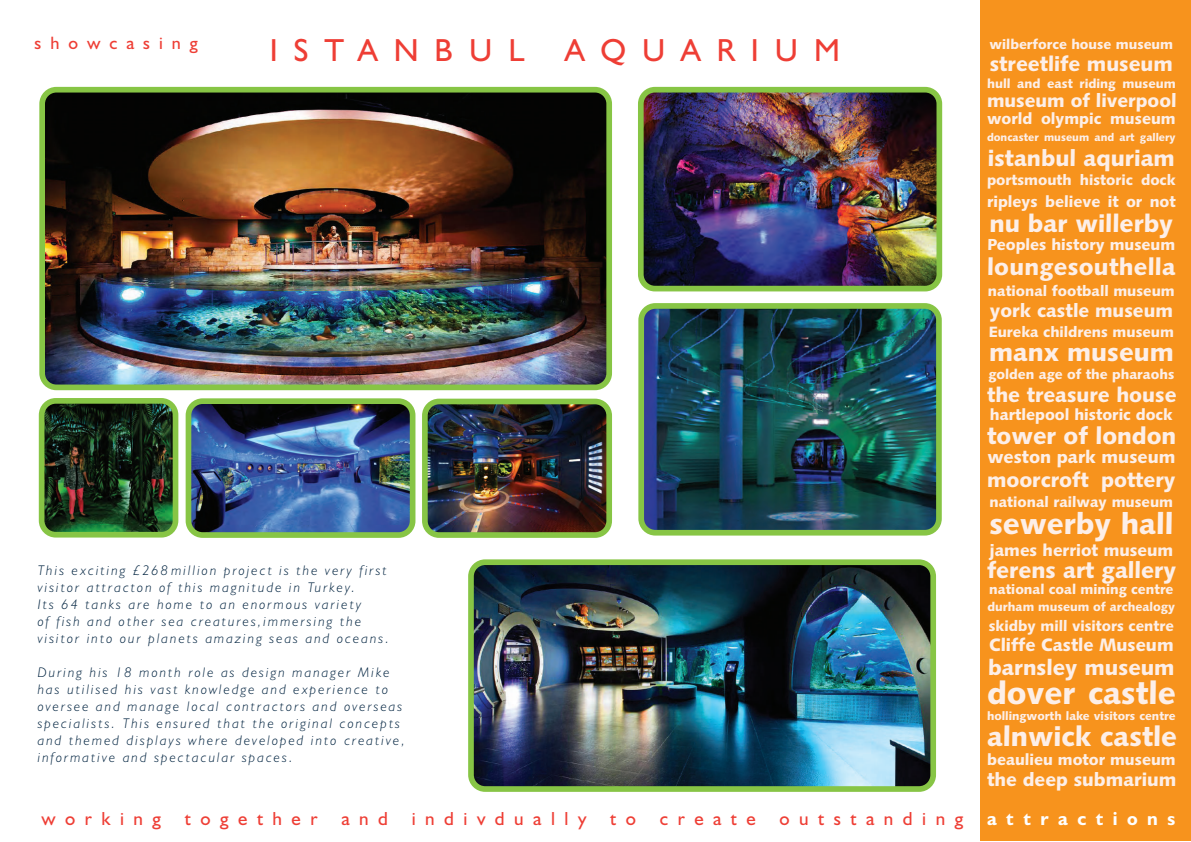
<style>
.page{position:relative;width:1191px;height:842px;background:#fff}
.page>*{position:absolute;margin:0;border:0;box-sizing:border-box;transform-origin:0 0}
.t1{font:32px "Humanist 521 BT";letter-spacing:.5em;color:#ee3e35}
.t2{font:32px "Humanist 531 BT Black A";color:#fdefe8}
.t3{font:30px "Humanist 531 BT Black A";color:#fdefe8}
.t4{font:28px "Humanist 531 BT Black A";color:#fdefe8}
.t5{font:26px "Humanist 531 BT Black A";color:#fdefe8}
.t6{font:25px "Humanist 531 BT Black A";color:#fdefe8}
.t7{font:24px "Humanist 531 BT Black A";letter-spacing:.01em;color:#fdefe8}
.t8{font:23px "Humanist 531 BT Black A";color:#fdefe8}
.t9{font:22px "Humanist 531 BT Black A";color:#fdefe8}
.t10{font:21px "Humanist 531 BT Black A";color:#fdefe8}
.t11{font:19px "Humanist 531 BT Black A";color:#fdefe8}
.t12{font:19px "Humanist 521 BT";letter-spacing:.5em;color:#ee3e35}
.t13{font:700 19px "Humanist 521 BT";letter-spacing:.5em;color:#fff}
.t14{font:18px "Humanist 531 BT Black A";color:#fdefe8}
.t15{font:18px "Humanist 521 BT";letter-spacing:.5em;color:#ee3e35}
.t16{font:17px "Humanist 531 BT Black A";color:#fdefe8}
.t17{font:16px "Humanist 531 BT Black A";color:#fdefe8}
.t18{font:15px "Humanist 531 BT Black A";color:#fdefe8}
.t19{font:italic 300 14px/17px "Humanist 521 BT";letter-spacing:.15em;color:#002340}
.t20{font:14px "Humanist 531 BT Black A";color:#fdefe8}
.t21{font:13px "Humanist 531 BT Black A";color:#fdefe8}
.t22{font:12.5px "Humanist 531 BT Black A";color:#fdefe8}
.t23{font:12px "Humanist 531 BT Black A";color:#fdefe8}
.t24{font:11px "Humanist 531 BT Black A";color:#fdefe8}
</style>
<div class="page">
<img style="left:46px;top:94px;width:559px;height:289px">
<div style="left:39px;top:87px;width:573px;height:303px;border:6px solid #87c545;border-radius:14px"></div>
<img style="left:645px;top:310px;width:289px;height:219px">
<div style="left:638px;top:303px;width:303px;height:233px;border:6px solid #87c545;border-radius:14px"></div>
<img style="left:645px;top:94px;width:290px;height:190px">
<div style="left:638px;top:87px;width:304px;height:204px;border:6px solid #87c545;border-radius:14px"></div>
<img style="left:193px;top:405px;width:215px;height:126px">
<div style="left:186px;top:398px;width:229px;height:140px;border:6px solid #87c545;border-radius:14px"></div>
<img style="left:46px;top:405px;width:125px;height:125px">
<div style="left:39px;top:398px;width:139px;height:139px;border:6px solid #87c545;border-radius:14px"></div>
<img style="left:429px;top:406px;width:176px;height:125px">
<div style="left:422px;top:399px;width:190px;height:139px;border:6px solid #87c545;border-radius:14px"></div>
<img style="left:475px;top:566px;width:454px;height:219px">
<div style="left:468px;top:559px;width:468px;height:233px;border:6px solid #87c545;border-radius:14px"></div>
<div style="left:980px;top:0;width:211px;height:841px;background:#f7931d"></div>
<p class="t15" style="left:35px;top:32px;width:165px">showcasing</p>
<h1 class="t1" style="left:270px;top:30px;width:256px">ISTANBUL</h1>
<h1 class="t1" style="left:564px;top:30px;width:277px">AQUARIUM</h1>
<p class="t19" style="left:38px;top:562px;width:352px">This exciting £268million project is the very first visitor attracton of this magnitude in Turkey.<br>Its 64 tanks are home to an enormous variety<br>of fish and other sea creatures,immersing the visitor into our planets amazing seas and oceans.</p>
<p class="t19" style="left:38px;top:664px;width:369px">During his 18 month role as design manager Mike has utilised his vast knowledge and experience to oversee and manage local contractors and overseas specialists. This ensured that the original concepts and themed displays where developed into creative, informative and spectacular spaces.</p>
<p class="t20" style="left:989px;top:35px;width:185px">wilberforce house museum</p>
<h3 class="t10" style="left:989px;top:50px;width:185px">streetlife museum</h3>
<p class="t21" style="left:987px;top:75px;width:190px">hull and east riding museum</p>
<h3 class="t11" style="left:987px;top:88px;width:191px">museum of liverpool</h3>
<p class="t17" style="left:987px;top:108px;width:190px">world olympic museum</p>
<p class="t24" style="left:987px;top:130px;width:190px">doncaster museum and art gallery</p>
<h3 class="t8" style="left:988px;top:143px;width:188px">istanbul aquriam</h3>
<p class="t18" style="left:987px;top:170px;width:190px">portsmouth historic dock</p>
<p class="t17" style="left:987px;top:191px;width:190px">ripleys believe it or not</p>
<h3 class="t6" style="left:989px;top:207px;width:185px">nu bar willerby</h3>
<p class="t17" style="left:987px;top:234px;width:189px">Peoples history museum</p>
<h3 class="t7" style="left:987px;top:251px;width:190px">loungesouthella</h3>
<p class="t18" style="left:988px;top:281px;width:188px">national football museum</p>
<h3 class="t11" style="left:989px;top:298px;width:185px">york castle museum</h3>
<p class="t18" style="left:988px;top:322px;width:187px">Eureka childrens museum</p>
<h3 class="t5" style="left:989px;top:335px;width:186px">manx museum</h3>
<p class="t20" style="left:988px;top:365px;width:187px">golden age of the pharaohs</p>
<h3 class="t10" style="left:987px;top:381px;width:191px">the treasure house</h3>
<p class="t17" style="left:990px;top:404px;width:184px">hartlepool historic dock</p>
<h3 class="t7" style="left:987px;top:420px;width:191px">tower of london</h3>
<p class="t14" style="left:987px;top:445px;width:189px">weston park museum</p>
<h3 class="t10" style="left:987px;top:466px;width:190px">moorcroft pottery</h3>
<p class="t18" style="left:989px;top:492px;width:185px">national railway museum</p>
<h2 class="t3" style="left:989px;top:504px;width:186px">sewerby hall</h2>
<p class="t16" style="left:989px;top:539px;width:185px">james herriot museum</p>
<h3 class="t8" style="left:987px;top:555px;width:191px">ferens art gallery</h3>
<p class="t20" style="left:989px;top:580px;width:186px">national coal mining centre</p>
<p class="t22" style="left:987px;top:598px;width:189px">durham museum of archealogy</p>
<p class="t18" style="left:989px;top:616px;width:186px">skidby mill visitors centre</p>
<p class="t14" style="left:989px;top:633px;width:186px">Cliffe Castle Museum</p>
<h3 class="t9" style="left:988px;top:653px;width:188px">barnsley museum</h3>
<h1 class="t2" style="left:987px;top:672px;width:190px">dover castle</h1>
<p class="t23" style="left:987px;top:708px;width:190px">hollingworth lake visitors centre</p>
<h3 class="t4" style="left:987px;top:718px;width:191px">alnwick castle</h3>
<p class="t17" style="left:987px;top:749px;width:190px">beaulieu motor museum</p>
<h3 class="t11" style="left:987px;top:767px;width:191px">the deep submarium</h3>
<h3 class="t12" style="left:41px;top:807px;width:121px">working</h3>
<h3 class="t12" style="left:185px;top:807px;width:134px">together</h3>
<h3 class="t12" style="left:341px;top:807px;width:48px">and</h3>
<h3 class="t12" style="left:412px;top:807px;width:176px">indivdually</h3>
<h3 class="t12" style="left:610px;top:807px;width:27px">t o</h3>
<h3 class="t12" style="left:660px;top:807px;width:97px">create</h3>
<h3 class="t12" style="left:779px;top:807px;width:185px">outstanding</h3>
<h3 class="t13" style="left:987px;top:807px;width:190px">attractions</h3>
</div>
